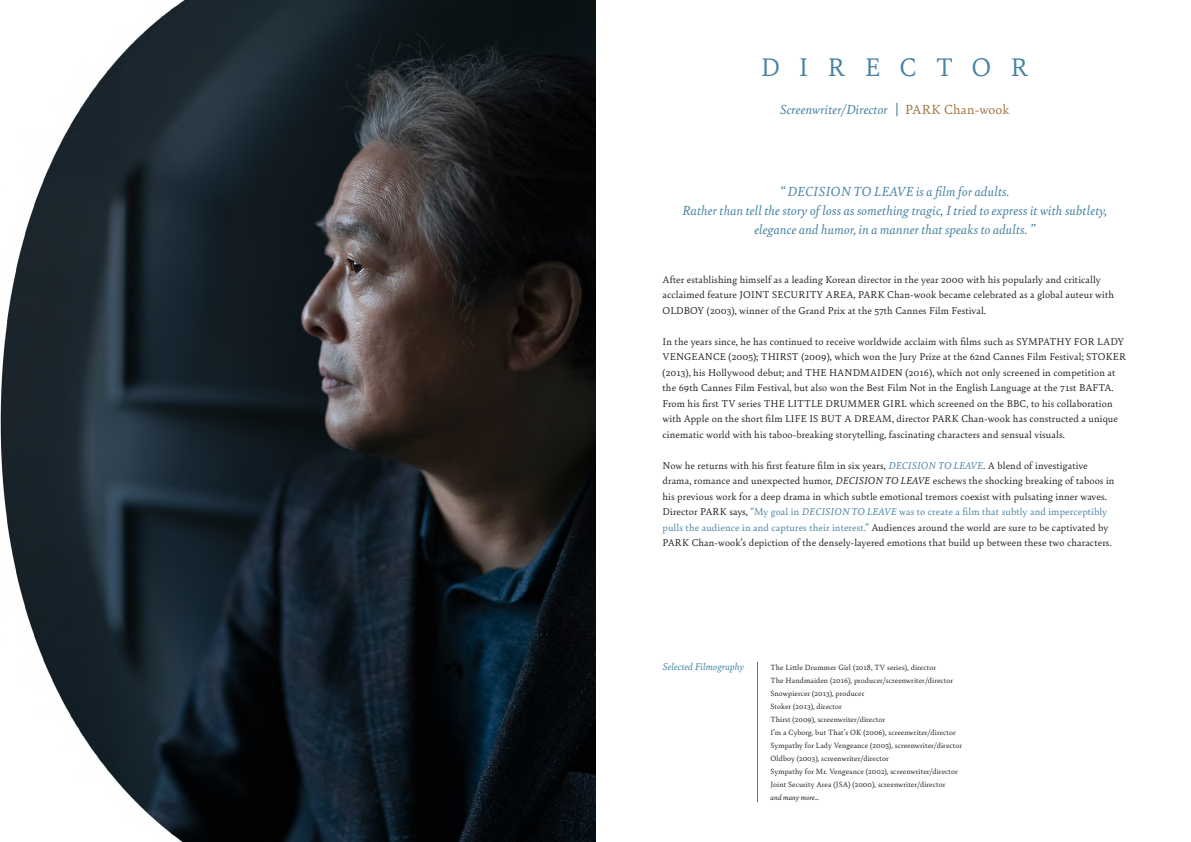
<style>
.page{position:relative;width:1191px;height:842px;background:#fff}
.page>*{position:absolute;margin:0;border:0;box-sizing:border-box;transform-origin:0 0}
.t1{font:27px "Bely";letter-spacing:.7em;color:#4783a3}
.t2{font:italic 14px/19px "Bely";letter-spacing:.01em;color:#4783a3;text-align:center}
.t3{font:10.5px/15.5px "Bely";letter-spacing:.01em;color:#1f1e1d}
.t4{font:italic 10.5px "Bely";letter-spacing:.01em;color:#4783a3}
.t5{font:8px/13px "Bely";letter-spacing:.01em;color:#1f1e1d}
.t6{font:italic 8px "Bely";letter-spacing:.01em;color:#1f1e1d}
.s1{font-weight:700;font-style:normal}
.s2{font-style:normal;color:#9f703c}
.s3{font-style:italic;color:#4783a3}
.s4{font-style:italic}
.s5{color:#4783a3}
</style>
<div class="page">
<img style="left:0;top:0;width:595px;height:842px">
<hr style="left:757px;top:662px;width:1px;height:140px;background:#4783a3">
<h1 class="t1" style="left:760px;top:48px;width:269px">DIRECTOR</h1>
<h2 class="t2" style="left:779px;top:99px;width:231px">Screenwriter/Director <span class="s1">|</span> <span class="s2">PARK Chan-wook</span></h2>
<h2 class="t2" style="left:682px;top:182px;width:426px">“ DECISION TO LEAVE is a film for adults.<br>Rather than tell the story of loss as something tragic, I tried to express it with subtlety, elegance and humor, in a manner that speaks to adults. ”</h2>
<p class="t3" style="left:662px;top:271px;width:453px">After establishing himself as a leading Korean director in the year 2000 with his popularly and critically acclaimed feature JOINT SECURITY AREA, PARK Chan-wook became celebrated as a global auteur with<br>OLDBOY (2003), winner of the Grand Prix at the 57th Cannes Film Festival.</p>
<p class="t3" style="left:662px;top:333px;width:465px">In the years since, he has continued to receive worldwide acclaim with films such as SYMPATHY FOR LADY VENGEANCE (2005); THIRST (2009), which won the Jury Prize at the 62nd Cannes Film Festival; STOKER (2013), his Hollywood debut; and THE HANDMAIDEN (2016), which not only screened in competition at the 69th Cannes Film Festival, but also won the Best Film Not in the English Language at the 71st BAFTA.<br>From his first TV series THE LITTLE DRUMMER GIRL which screened on the BBC, to his collaboration with Apple on the short film LIFE IS BUT A DREAM, director PARK Chan-wook has constructed a unique cinematic world with his taboo-breaking storytelling, fascinating characters and sensual visuals.</p>
<p class="t3" style="left:662px;top:457px;width:453px">Now he returns with his first feature film in six years, <span class="s3">DECISION TO LEAVE</span>. A blend of investigative drama, romance and unexpected humor, <span class="s4">DECISION TO LEAVE</span> eschews the shocking breaking of taboos in his previous work for a deep drama in which subtle emotional tremors coexist with pulsating inner waves.<br>Director PARK says, <span class="s5">“My goal in</span> <span class="s3">DECISION TO LEAVE</span> <span class="s5">was to create a film that subtly and imperceptibly pulls the audience in and captures their interest.”</span> Audiences around the world are sure to be captivated by PARK Chan-wook’s depiction of the densely-layered emotions that build up between these two characters.</p>
<p class="t4" style="left:662px;top:659px;width:83px">Selected Filmography</p>
<p class="t5" style="left:770px;top:660px;width:193px">The Little Drummer Girl (2018, TV series), director<br>The Handmaiden (2016), producer/screenwriter/director Snowpiercer (2013), producer<br>Stoker (2013), director<br>Thirst (2009), screenwriter/director<br>I’m a Cyborg, but That’s OK (2006), screenwriter/director Sympathy for Lady Vengeance (2005), screenwriter/director Oldboy (2003), screenwriter/director<br>Sympathy for Mr. Vengeance (2002), screenwriter/director Joint Security Area (JSA) (2000), screenwriter/director</p>
<p class="t6" style="left:770px;top:791px;width:50px">and many more…</p>
</div>
